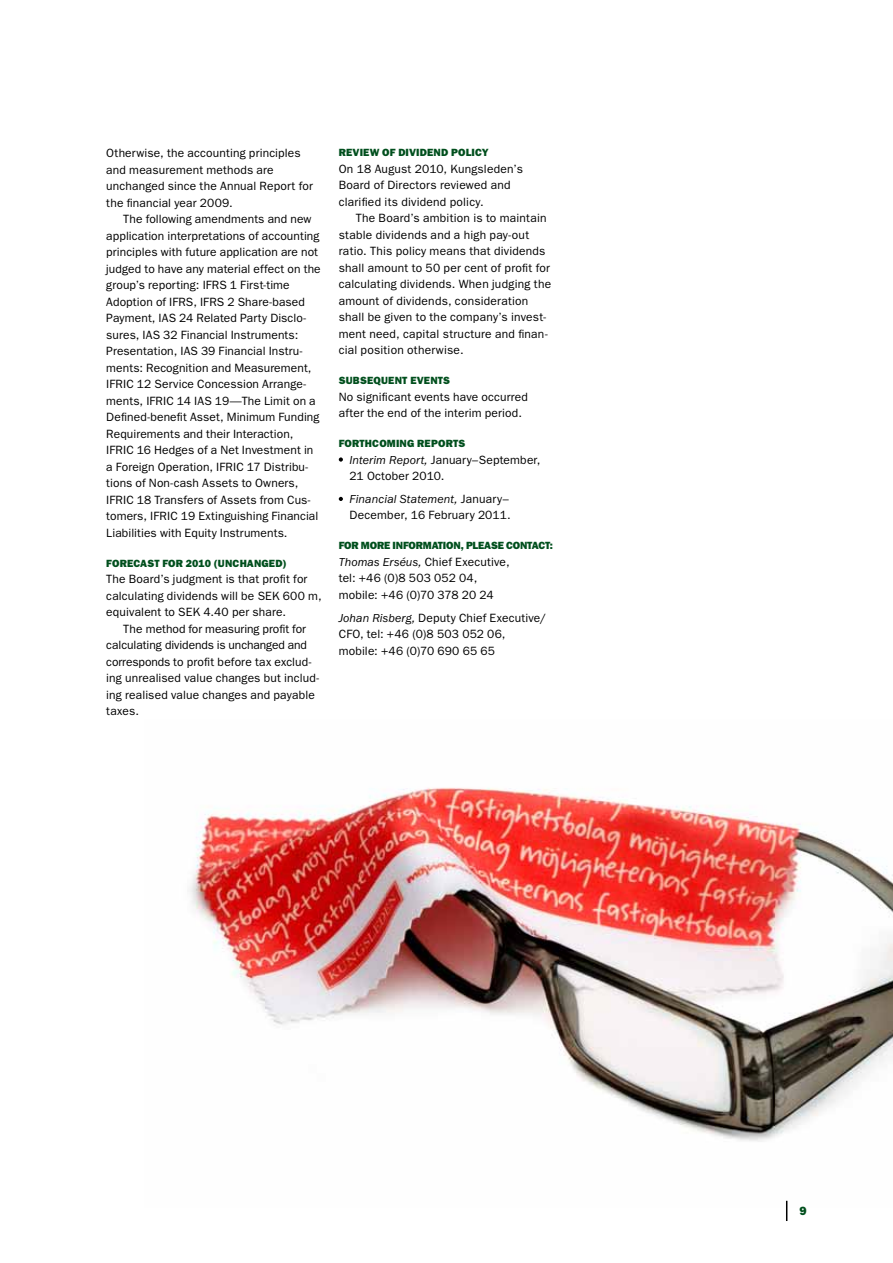
<style>
.page{position:relative;width:893px;height:1263px;background:#fff}
.page>*{position:absolute;margin:0;border:0;box-sizing:border-box;transform-origin:0 0}
.t1{font:12px/16.5px "ITC Franklin Gothic Std";letter-spacing:.01em;color:#000}
.t2{font:12px "ITC Franklin Gothic Std Hvy";color:#004f1d}
.t3{font:10.5px "ITC Franklin Gothic Std Hvy";letter-spacing:.02em;color:#004f1d}
.t4{font:10.5px "ITC Franklin Gothic Std Hvy";letter-spacing:.045em;color:#004f1d}
.s1{font-style:italic}
</style>
<div class="page">
<img style="left:190px;top:787px;width:703px;height:421px">
<svg style="left:339px;top:457px;width:4px;height:5px"></svg>
<svg style="left:339px;top:497px;width:4px;height:4px"></svg>
<svg style="left:786px;top:1201px;width:1px;height:20px"></svg>
<p class="t1" style="left:106px;top:145px;width:208px">Otherwise, the accounting principles and measurement methods are unchanged since the Annual Report for the financial year 2009.</p>
<p class="t1" style="left:106px;top:211px;width:216px;text-indent:17px">The following amendments and new application interpretations of accounting principles with future application are not judged to have any material effect on the group’s reporting: IFRS 1 First-time Adoption of IFRS, IFRS 2 Share-based Payment, IAS 24 Related Party Disclo&shy;sures, IAS 32 Financial Instruments:<br>Presentation, IAS 39 Financial Instru&shy;ments: Recognition and Measurement, IFRIC 12 Service Concession Arrange&shy;ments, IFRIC 14 IAS 19—The Limit on a Defined-benefit Asset, Minimum Funding Requirements and their Interaction, IFRIC 16 Hedges of a Net Investment in a Foreign Operation, IFRIC 17 Distribu&shy;tions of Non-cash Assets to Owners, IFRIC 18 Transfers of Assets from Cus&shy;tomers, IFRIC 19 Extinguishing Financial Liabilities with Equity Instruments.</p>
<p class="t3" style="left:106px;top:557px;width:182px">FORECAST FOR 2010 (UNCHANGED)</p>
<p class="t1" style="left:106px;top:571px;width:217px">The Board’s judgment is that profit for calculating dividends will be SEK 600 m, equivalent to SEK 4.40 per share.</p>
<p class="t1" style="left:106px;top:620px;width:214px;text-indent:17px">The method for measuring profit for calculating dividends is unchanged and corresponds to profit before tax exclud&shy;ing unrealised value changes but includ&shy;ing realised value changes and payable taxes.</p>
<p class="t3" style="left:339px;top:146px;width:150px">REVIEW OF DIVIDEND POLICY</p>
<p class="t1" style="left:339px;top:160px;width:186px">On 18 August 2010, Kungsleden’s<br>Board of Directors reviewed and clarified its dividend policy.</p>
<p class="t1" style="left:339px;top:210px;width:214px;text-indent:17px">The Board’s ambition is to maintain stable dividends and a high pay-out ratio. This policy means that dividends shall amount to 50 per cent of profit for calculating dividends. When judging the amount of dividends, consideration shall be given to the company’s invest&shy;ment need, capital structure and finan&shy;cial position otherwise.</p>
<p class="t3" style="left:339px;top:374px;width:113px">SUBSEQUENT EVENTS</p>
<p class="t1" style="left:339px;top:388px;width:191px">No significant events have occurred after the end of the interim period.</p>
<p class="t3" style="left:339px;top:437px;width:128px">FORTHCOMING REPORTS</p>
<p class="t1" style="left:349px;top:451px;width:193px"><span class="s1">Interim Report,</span> January–September,<br>21 October 2010.</p>
<p class="t1" style="left:349px;top:491px;width:163px"><span class="s1">Financial Statement,</span> January–<br>December, 16 February 2011.</p>
<p class="t4" style="left:339px;top:540px;width:216px">FOR MORE INFORMATION, PLEASE CONTACT:</p>
<p class="t1" style="left:339px;top:554px;width:172px"><span class="s1">Thomas Erséus,</span> Chief Executive, tel: +46 (0)8 503 052 04, mobile: +46 (0)70 378 20 24</p>
<p class="t1" style="left:339px;top:610px;width:209px"><span class="s1">Johan Risberg,</span> Deputy Chief Executive/<br>CFO, tel: +46 (0)8 503 052 06, mobile: +46 (0)70 690 65 65</p>
<p class="t2" style="left:799px;top:1204px;width:9px">9</p>
</div>
